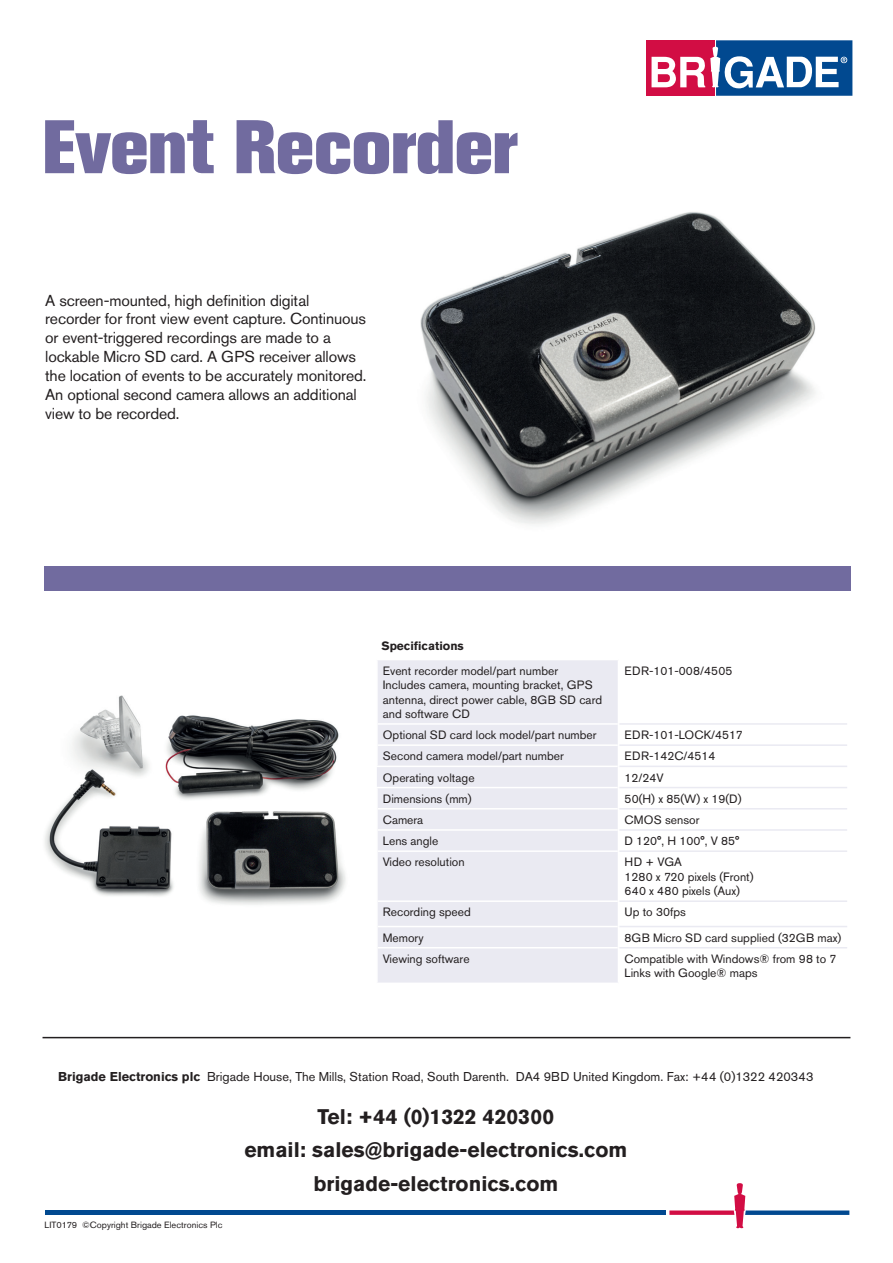
<style>
.page{position:relative;width:893px;height:1263px;background:#fff}
.page>*{position:absolute;margin:0;border:0;box-sizing:border-box;transform-origin:0 0}
.Page_titles{font:800 75px "Akzidenz Grotesk BE";color:#716b9f}
.t1{font:700 21px "Akzidenz Grotesk BE";color:#231f20}
.white_body{font:15.75px/18.9px "Akzidenz Grotesk BE";letter-spacing:-.01em;color:#231f20}
.t2{font:12.75px "Akzidenz Grotesk BE";color:#231f20}
.table_text{font:12px/14.4px "Akzidenz Grotesk BE";color:#231f20}
.Bullet_headings{font:700 12px "Akzidenz Grotesk BE";color:#231f20}
.Quotes{font:9px "Akzidenz Grotesk BE";color:#231f20}
.s1{font-weight:700}
</style>
<div class="page">
<svg style="left:45px;top:1183px;width:805px;height:46px"></svg>
<div style="left:646px;top:40px;width:69px;height:56px;background:#d20d44"></div>
<div style="left:716px;top:40px;width:136px;height:56px;background:#014990"></div>
<svg style="left:651px;top:47px;width:196px;height:42px"></svg>
<div style="left:45px;top:566px;width:806px;height:24px;background:#716b9f"></div>
<hr style="left:43px;top:1037px;width:807px;height:1px;background:#231f20">
<div style="left:377px;top:660px;width:241px;height:322px;background:#eaeaf2"></div>
<hr style="left:376px;top:660px;width:2px;height:64px;background:#fff">
<hr style="left:378px;top:723px;width:240px;height:2px;background:#fff">
<hr style="left:376px;top:724px;width:2px;height:21px;background:#fff">
<hr style="left:378px;top:744px;width:240px;height:2px;background:#fff">
<hr style="left:376px;top:766px;width:242px;height:1px;background:#fff">
<hr style="left:376px;top:745px;width:2px;height:21px;background:#fff">
<hr style="left:376px;top:787px;width:242px;height:1px;background:#fff">
<hr style="left:376px;top:788px;width:2px;height:21px;background:#fff">
<hr style="left:378px;top:808px;width:240px;height:1px;background:#fff">
<hr style="left:376px;top:809px;width:2px;height:21px;background:#fff">
<hr style="left:378px;top:829px;width:240px;height:2px;background:#fff">
<hr style="left:376px;top:830px;width:2px;height:21px;background:#fff">
<hr style="left:378px;top:850px;width:240px;height:2px;background:#fff">
<hr style="left:376px;top:851px;width:2px;height:50px;background:#fff">
<hr style="left:378px;top:900px;width:240px;height:2px;background:#fff">
<hr style="left:376px;top:901px;width:2px;height:25px;background:#fff">
<hr style="left:378px;top:926px;width:240px;height:1px;background:#fff">
<hr style="left:376px;top:926px;width:2px;height:22px;background:#fff">
<hr style="left:378px;top:947px;width:240px;height:1px;background:#fff">
<hr style="left:376px;top:948px;width:2px;height:34px;background:#fff">
<hr style="left:619px;top:723px;width:228px;height:2px;background:#eaeaf2">
<hr style="left:619px;top:744px;width:228px;height:2px;background:#eaeaf2">
<hr style="left:619px;top:766px;width:228px;height:1px;background:#eaeaf2">
<hr style="left:619px;top:787px;width:228px;height:1px;background:#eaeaf2">
<hr style="left:619px;top:808px;width:228px;height:1px;background:#eaeaf2">
<hr style="left:619px;top:829px;width:228px;height:2px;background:#eaeaf2">
<hr style="left:619px;top:850px;width:228px;height:2px;background:#eaeaf2">
<hr style="left:619px;top:900px;width:228px;height:2px;background:#eaeaf2">
<hr style="left:619px;top:926px;width:228px;height:1px;background:#eaeaf2">
<hr style="left:619px;top:947px;width:228px;height:1px;background:#eaeaf2">
<img style="left:45px;top:695px;width:301px;height:210px">
<img style="left:420px;top:212px;width:396px;height:312px">
<p class="Page_titles" style="left:43px;top:104px;width:476px">Event Recorder</p>
<p class="white_body" style="left:45px;top:290px;width:323px">A screen-mounted, high definition digital recorder for front view event capture. Continuous or event-triggered recordings are made to a lockable Micro SD card. A GPS receiver allows the location of events to be accurately monitored.<br>An optional second camera allows an additional view to be recorded.</p>
<p class="Bullet_headings" style="left:381px;top:638px;width:84px">Specifications</p>
<p class="table_text" style="left:383px;top:663px;width:177px">Event recorder model/part number</p>
<p class="table_text" style="left:383px;top:678px;width:221px">Includes camera, mounting bracket, GPS antenna, direct power cable, 8GB SD card and software CD</p>
<p class="table_text" style="left:624px;top:663px;width:109px">EDR-101-008/4505</p>
<p class="table_text" style="left:383px;top:728px;width:215px">Optional SD card lock model/part number</p>
<p class="table_text" style="left:624px;top:728px;width:120px">EDR-101-LOCK/4517</p>
<p class="table_text" style="left:383px;top:749px;width:183px">Second camera model/part number</p>
<p class="table_text" style="left:624px;top:749px;width:93px">EDR-142C/4514</p>
<p class="table_text" style="left:383px;top:770px;width:93px">Operating voltage</p>
<p class="table_text" style="left:624px;top:770px;width:41px">12/24V</p>
<p class="table_text" style="left:383px;top:791px;width:90px">Dimensions (mm)</p>
<p class="table_text" style="left:624px;top:791px;width:119px">50(H) x 85(W) x 19(D)</p>
<p class="table_text" style="left:383px;top:812px;width:42px">Camera</p>
<p class="table_text" style="left:624px;top:812px;width:76px">CMOS sensor</p>
<p class="table_text" style="left:383px;top:834px;width:57px">Lens angle</p>
<p class="table_text" style="left:624px;top:834px;width:116px">D 120°, H 100°, V 85°</p>
<p class="table_text" style="left:383px;top:855px;width:83px">Video resolution</p>
<p class="table_text" style="left:624px;top:855px;width:59px">HD + VGA</p>
<p class="table_text" style="left:624px;top:869px;width:131px">1280 x 720 pixels (Front)</p>
<p class="table_text" style="left:624px;top:884px;width:117px">640 x 480 pixels (Aux)</p>
<p class="table_text" style="left:383px;top:905px;width:89px">Recording speed</p>
<p class="table_text" style="left:624px;top:905px;width:63px">Up to 30fps</p>
<p class="table_text" style="left:383px;top:930px;width:42px">Memory</p>
<p class="table_text" style="left:624px;top:930px;width:218px">8GB Micro SD card supplied (32GB max)</p>
<p class="table_text" style="left:383px;top:951px;width:88px">Viewing software</p>
<p class="table_text" style="left:624px;top:951px;width:214px">Compatible with Windows® from 98 to 7</p>
<p class="table_text" style="left:624px;top:966px;width:135px">Links with Google® maps</p>
<p class="t2" style="left:58px;top:1069px;width:757px"><span class="s1">Brigade Electronics plc</span> Brigade House, The Mills, Station Road, South Darenth. DA4 9BD United Kingdom. Fax: +44 (0)1322 420343</p>
<p class="t1" style="left:318px;top:1104px;width:238px">Tel: +44 (0)1322 420300</p>
<p class="t1" style="left:244px;top:1138px;width:385px">email: sales@brigade-electronics.com</p>
<p class="t1" style="left:313px;top:1171px;width:246px">brigade-electronics.com</p>
<p class="Quotes" style="left:45px;top:1220px;width:179px">LIT0179 ©Copyright Brigade Electronics Plc</p>
</div>
